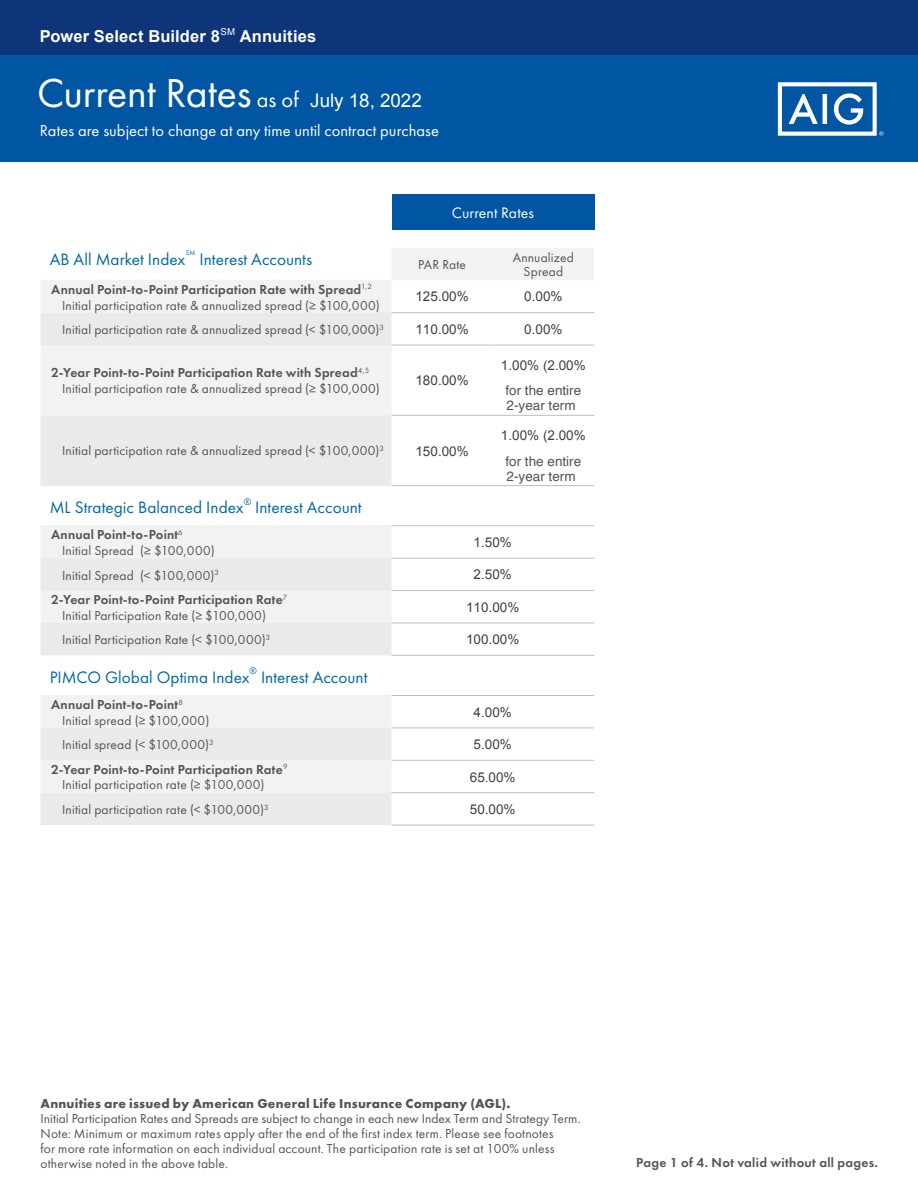
<style>
.page{position:relative;width:918px;height:1188px;background:#fff}
.page>*{position:absolute;margin:0;border:0;box-sizing:border-box;transform-origin:0 0}
.t1{font:42px "Futura PT";letter-spacing:-.005em;color:#fff}
.t2{font:18.75px "Arial";color:#fff}
.t3{font:17.25px "Futura PT";color:#0069a5}
.t4{font:16.5px "Futura PT";letter-spacing:.005em;color:#fff}
.t5{font:700 16.5px "Arial";letter-spacing:.01em;color:#fff}
.t6{font:15.75px "Futura PT";letter-spacing:.005em;color:#fff}
.t7{font:13.5px/15.8px "Futura PT";letter-spacing:.01em;color:#535454}
.t8{font:600 13.5px/24.5px "Futura PT";letter-spacing:.015em;color:#535454}
.t9{font:13.5px "Arial";color:#3f4141}
.t10{font:700 13.5px "Futura PT";letter-spacing:.015em;color:#535454}
.t11{font:13.5px/15px "Helvetica";color:#535454}
.t12{font:10.05px "Futura PT";color:#0069a5}
.t13{font:7.05px "Futura PT";color:#0069a5}
.s1{font-size:22.5px}
.s2{font-weight:600}
.s3{font-weight:400}
</style>
<div class="page">
<div style="left:0;top:0;width:918px;height:60px;background:#0e3479"></div>
<div style="left:0;top:56px;width:918px;height:106px;background:#0056a3"></div>
<svg style="left:778px;top:82px;width:106px;height:54px"></svg>
<svg style="left:41px;top:248px;width:553px;height:167px"></svg>
<svg style="left:40px;top:313px;width:352px;height:172px;fill:#e9eaea"></svg>
<hr style="left:392px;top:345px;width:101px;height:1px;background:#bdbebe">
<hr style="left:392px;top:415px;width:101px;height:1px;background:#bdbebe">
<hr style="left:392px;top:485px;width:101px;height:1px;background:#bdbebe">
<hr style="left:392px;top:312px;width:101px;height:1px;background:#bdbebe">
<hr style="left:493px;top:312px;width:101px;height:1px;background:#bdbebe">
<hr style="left:493px;top:345px;width:101px;height:1px;background:#bdbebe">
<hr style="left:493px;top:415px;width:101px;height:1px;background:#bdbebe">
<hr style="left:493px;top:485px;width:101px;height:1px;background:#bdbebe">
<hr style="left:40px;top:280px;width:352px;height:1px;background:#f2f2f2">
<hr style="left:40px;top:485px;width:352px;height:1px;background:#e9eaea">
<svg style="left:40px;top:526px;width:352px;height:129px"></svg>
<hr style="left:40px;top:525px;width:352px;height:1px;background:#f2f2f2">
<hr style="left:392px;top:590px;width:202px;height:1px;background:#bdbebe">
<hr style="left:392px;top:623px;width:202px;height:1px;background:#bdbebe">
<hr style="left:392px;top:655px;width:202px;height:1px;background:#bdbebe">
<hr style="left:392px;top:525px;width:202px;height:1px;background:#bdbebe">
<hr style="left:392px;top:558px;width:202px;height:1px;background:#bdbebe">
<svg style="left:40px;top:696px;width:352px;height:129px"></svg>
<hr style="left:40px;top:695px;width:352px;height:1px;background:#f2f2f2">
<hr style="left:40px;top:792px;width:352px;height:1px;background:#f2f2f2">
<hr style="left:392px;top:760px;width:202px;height:1px;background:#bdbebe">
<hr style="left:392px;top:825px;width:202px;height:1px;background:#bdbebe">
<hr style="left:392px;top:695px;width:202px;height:1px;background:#bdbebe">
<hr style="left:392px;top:728px;width:202px;height:1px;background:#bdbebe">
<hr style="left:392px;top:792px;width:202px;height:1px;background:#bdbebe">
<div style="left:392px;top:194px;width:202px;height:36px;background:#0056a3"></div>
<p class="t5" style="left:40px;top:25px;width:278px">Power Select Builder 8<sup>SM</sup> Annuities</p>
<h1 class="t1" style="left:37px;top:68px;width:263px">Current Rates <span class="s1">as of</span></h1>
<p class="t4" style="left:40px;top:121px;width:401px">Rates are subject to change at any time until contract purchase</p>
<h2 class="t2" style="left:310px;top:89px;width:113px">July 18, 2022</h2>
<p class="t6" style="left:452px;top:203px;width:84px">Current Rates</p>
<p class="t3" style="left:50px;top:249px;width:137px">AB All Market Index</p>
<p class="t13" style="left:186px;top:249px;width:11px">SM</p>
<p class="t3" style="left:200px;top:249px;width:114px">Interest Accounts</p>
<p class="t7" style="left:418px;top:257px;width:49px">PAR Rate</p>
<p class="t7" style="left:513px;top:251px;width:63px;line-height:13.5px;text-align:center">Annualized<br>Spread</p>
<p class="t7" style="left:62px;top:281px;width:319px;text-indent:-11px"><span class="s2">Annual Point-to-Point Participation Rate with Spread</span><sup>1,2<br></sup>Initial participation rate &amp; annualized spread (≥ $100,000)</p>
<p class="t7" style="left:62px;top:322px;width:323px">Initial participation rate &amp; annualized spread (&lt; $100,000)<sup>3</sup></p>
<p class="t7" style="left:62px;top:365px;width:319px;text-indent:-11px"><span class="s2">2-Year Point-to-Point Participation Rate with Spread</span><sup>4,5<br></sup>Initial participation rate &amp; annualized spread (≥ $100,000)</p>
<p class="t9" style="left:415px;top:288px;width:55px">125.00%</p>
<p class="t9" style="left:524px;top:288px;width:40px">0.00%</p>
<p class="t9" style="left:415px;top:320px;width:55px">110.00%</p>
<p class="t9" style="left:524px;top:320px;width:40px">0.00%</p>
<p class="t9" style="left:501px;top:356px;width:86px">1.00% (2.00%</p>
<p class="t9" style="left:415px;top:372px;width:55px">180.00%</p>
<p class="t11" style="left:505px;top:383px;width:77px">for the entire<br>2-year term</p>
<p class="t7" style="left:62px;top:443px;width:323px">Initial participation rate &amp; annualized spread (&lt; $100,000)<sup>3</sup></p>
<p class="t3" style="left:50px;top:497px;width:196px">ML Strategic Balanced Index</p>
<p class="t12" style="left:244px;top:495px;width:9px">®</p>
<p class="t3" style="left:255px;top:497px;width:108px">Interest Account</p>
<p class="t7" style="left:62px;top:527px;width:154px;text-indent:-11px"><span class="s2">Annual Point-to-Point</span><sup>6<br></sup>Initial Spread (≥ $100,000)</p>
<p class="t8" style="left:51px;top:563px;width:237px;text-indent:11px"><span class="s3">Initial Spread (&lt; $100,000)</span><sup>3<br></sup>2-Year Point-to-Point Participation Rate<sup>7</sup></p>
<p class="t7" style="left:62px;top:603px;width:210px;line-height:24.6px">Initial Participation Rate (≥ $100,000)<br>Initial Participation Rate (&lt; $100,000)<sup>3</sup></p>
<p class="t3" style="left:50px;top:667px;width:201px">PIMCO Global Optima Index</p>
<p class="t12" style="left:250px;top:665px;width:9px">®</p>
<p class="t3" style="left:261px;top:667px;width:108px">Interest Account</p>
<p class="t7" style="left:62px;top:697px;width:149px;text-indent:-11px"><span class="s2">Annual Point-to-Point</span><sup>8<br></sup>Initial spread (≥ $100,000)</p>
<p class="t8" style="left:51px;top:732px;width:238px;text-indent:11px"><span class="s3">Initial spread (&lt; $100,000)</span><sup>3<br></sup>2-Year Point-to-Point Participation Rate<sup>9</sup></p>
<p class="t7" style="left:62px;top:772px;width:208px;line-height:24.9px">Initial participation rate (≥ $100,000)<br>Initial participation rate (&lt; $100,000)<sup>3</sup></p>
<p class="t9" style="left:415px;top:442px;width:55px">150.00%</p>
<p class="t9" style="left:501px;top:427px;width:86px">1.00% (2.00%</p>
<p class="t11" style="left:505px;top:454px;width:77px">for the entire<br>2-year term</p>
<p class="t9" style="left:474px;top:533px;width:40px">1.50%</p>
<p class="t9" style="left:474px;top:566px;width:40px">2.50%</p>
<p class="t9" style="left:466px;top:598px;width:55px">110.00%</p>
<p class="t9" style="left:466px;top:631px;width:55px">100.00%</p>
<p class="t9" style="left:474px;top:703px;width:40px">4.00%</p>
<p class="t9" style="left:474px;top:736px;width:40px">5.00%</p>
<p class="t9" style="left:470px;top:768px;width:47px">65.00%</p>
<p class="t9" style="left:470px;top:800px;width:47px">50.00%</p>
<p class="t10" style="left:40px;top:1094px;width:471px">Annuities are issued by American General Life Insurance Company (AGL).</p>
<p class="t7" style="left:40px;top:1111px;width:542px;line-height:15px">Initial Participation Rates and Spreads are subject to change in each new Index Term and Strategy Term.<br>Note: Minimum or maximum rates apply after the end of the first index term. Please see footnotes<br>for more rate information on each individual account. The participation rate is set at 100% unless otherwise noted in the above table.</p>
<p class="t8" style="left:636px;top:1151px;width:243px">Page 1 of 4. Not valid without all pages.</p>
</div>
